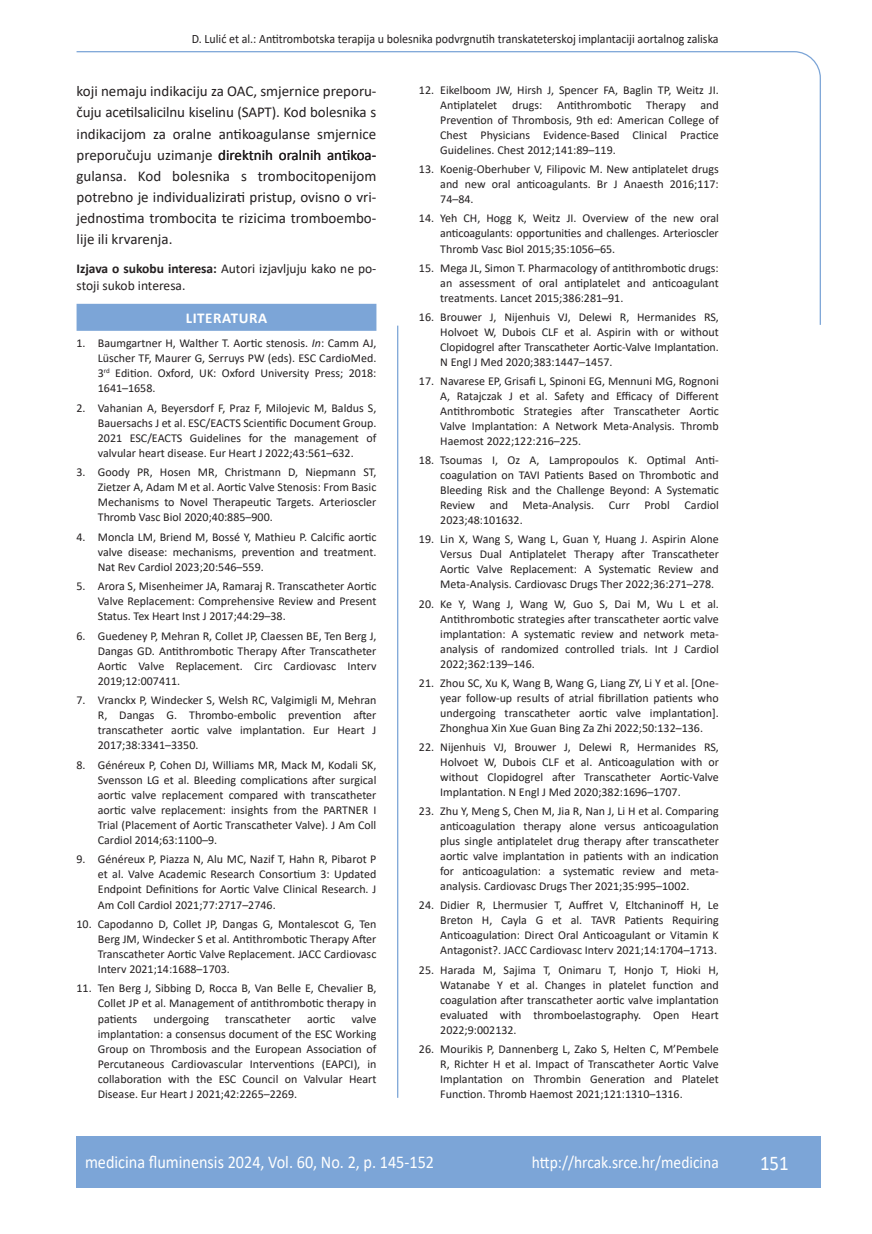
<style>
.page{position:relative;width:872px;height:1234px;background:#fff}
.page>*{position:absolute;margin:0;border:0;box-sizing:border-box;transform-origin:0 0}
.t1{font:21px "Calibri";color:#fff;scale:.9 1}
.t2{font:18px "Calibri";color:#fff;scale:.9 1}
.t3{font:17.25px "Calibri";color:#fff;scale:.9 1}
.osnovni_tekst{font:15px/21px "Calibri";color:#231f20;text-align:justify}
.naslov_ruler{font:700 15px "Calibri";letter-spacing:.04em;color:#fff}
.izjava{font:13.5px/16.5px "Calibri";color:#231f20}
.glava{font:12.75px "Calibri";color:#231f20;scale:.94 1}
.literatura{font:12px/15px "Calibri";color:#231f20;text-align:justify}
.s1{font-weight:700}
.s2{font-style:italic}
</style>
<div class="page">
<svg style="left:76px;top:51px;width:745px;height:275px"></svg>
<hr style="left:397px;top:325px;width:1px;height:772px;background:#7ca5d7">
<div style="left:77px;top:1135px;width:744px;height:51px;background:#7ca5d7"></div>
<div style="left:77px;top:304px;width:299px;height:27px;background:#7ca5d7"></div>
<p class="glava" style="left:192px;top:29px;width:562px">D. Lulić et al.: Antitrombotska terapija u bolesnika podvrgnutih transkateterskoj implantaciji aortalnog zaliska</p>
<p class="osnovni_tekst" style="left:77px;top:80px;width:301px">koji nemaju indikaciju za OAC, smjernice preporu&shy;čuju acetilsalicilnu kiselinu (SAPT). Kod bolesnika s indikacijom za oralne antikoagulanse smjernice preporučuju uzimanje direktnih oralnih antikoa&shy;gulansa. Kod bolesnika s trombocitopenijom potrebno je individualizirati pristup, ovisno o vri&shy;jednostima trombocita te rizicima tromboembo&shy;lije ili krvarenja.</p>
<p class="izjava" style="left:77px;top:260px;width:301px"><span class="s1">Izjava o sukobu interesa:</span> Autori izjavljuju kako ne po&shy;stoji sukob interesa.</p>
<p class="naslov_ruler" style="left:186px;top:307px;width:83px">LITERATURA</p>
<p class="literatura" style="left:98px;top:335px;width:280px;text-indent:-21px">1. Baumgartner H, Walther T. Aortic stenosis. <span class="s2">In</span>: Camm AJ, Lüscher TF, Maurer G, Serruys PW (eds). ESC CardioMed.<br>3<sup>rd</sup> Edition. Oxford, UK: Oxford University Press; 2018:<br>1641–1658.</p>
<p class="literatura" style="left:98px;top:400px;width:280px;text-indent:-21px">2. Vahanian A, Beyersdorf F, Praz F, Milojevic M, Baldus S, Bauersachs J et al. ESC/EACTS Scientific Document Group.<br>2021 ESC/EACTS Guidelines for the management of valvular heart disease. Eur Heart J 2022;43:561–632.</p>
<p class="literatura" style="left:98px;top:464px;width:280px;text-indent:-21px">3. Goody PR, Hosen MR, Christmann D, Niepmann ST, Zietzer A, Adam M et al. Aortic Valve Stenosis: From Basic Mechanisms to Novel Therapeutic Targets. Arterioscler Thromb Vasc Biol 2020;40:885–900.</p>
<p class="literatura" style="left:98px;top:529px;width:280px;text-indent:-21px">4. Moncla LM, Briend M, Bossé Y, Mathieu P. Calcific aortic valve disease: mechanisms, prevention and treatment.<br>Nat Rev Cardiol 2023;20:546–559.</p>
<p class="literatura" style="left:98px;top:578px;width:280px;text-indent:-21px">5. Arora S, Misenheimer JA, Ramaraj R. Transcatheter Aortic Valve Replacement: Comprehensive Review and Present Status. Tex Heart Inst J 2017;44:29–38.</p>
<p class="literatura" style="left:98px;top:627px;width:280px;text-indent:-21px">6. Guedeney P, Mehran R, Collet JP, Claessen BE, Ten Berg J, Dangas GD. Antithrombotic Therapy After Transcatheter Aortic Valve Replacement. Circ Cardiovasc Interv 2019;12:007411.</p>
<p class="literatura" style="left:98px;top:692px;width:280px;text-indent:-21px">7. Vranckx P, Windecker S, Welsh RC, Valgimigli M, Mehran R, Dangas G. Thrombo-embolic prevention after transcatheter aortic valve implantation. Eur Heart J 2017;38:3341–3350.</p>
<p class="literatura" style="left:98px;top:756px;width:280px;text-indent:-21px">8. Généreux P, Cohen DJ, Williams MR, Mack M, Kodali SK, Svensson LG et al. Bleeding complications after surgical aortic valve replacement compared with transcatheter aortic valve replacement: insights from the PARTNER I Trial (Placement of Aortic Transcatheter Valve). J Am Coll Cardiol 2014;63:1100–9.</p>
<p class="literatura" style="left:98px;top:851px;width:280px;text-indent:-21px">9. Généreux P, Piazza N, Alu MC, Nazif T, Hahn R, Pibarot P et al. Valve Academic Research Consortium 3: Updated Endpoint Definitions for Aortic Valve Clinical Research. J Am Coll Cardiol 2021;77:2717–2746.</p>
<p class="literatura" style="left:98px;top:915px;width:280px;text-indent:-21px">10. Capodanno D, Collet JP, Dangas G, Montalescot G, Ten Berg JM, Windecker S et al. Antithrombotic Therapy After Transcatheter Aortic Valve Replacement. JACC Cardiovasc Interv 2021;14:1688–1703.</p>
<p class="literatura" style="left:98px;top:980px;width:280px;text-indent:-21px">11. Ten Berg J, Sibbing D, Rocca B, Van Belle E, Chevalier B, Collet JP et al. Management of antithrombotic therapy in patients</p>
<p class="literatura" style="left:98px;top:1010px;width:280px;text-indent:253px">valve implantation: a consensus document of the ESC Working Group on Thrombosis and the European Association of Percutaneous Cardiovascular Interventions (EAPCI), in collaboration with the ESC Council on Valvular Heart Disease. Eur Heart J 2021;42:2265–2269.</p>
<p class="literatura" style="left:154px;top:1010px;width:57px">undergoing</p>
<p class="literatura" style="left:225px;top:1010px;width:67px">transcatheter</p>
<p class="literatura" style="left:307px;top:1010px;width:30px">aortic</p>
<p class="literatura" style="left:440px;top:82px;width:280px;text-indent:-21px">12. Eikelboom JW, Hirsh J, Spencer FA, Baglin TP, Weitz JI.<br>Antiplatelet drugs: Antithrombotic Therapy and Prevention of Thrombosis, 9th ed: American College of Chest Physicians Evidence-Based Clinical Practice Guidelines. Chest 2012;141:89–119.</p>
<p class="literatura" style="left:440px;top:161px;width:280px;text-indent:-21px">13. Koenig-Oberhuber V, Filipovic M. New antiplatelet drugs and new oral anticoagulants. Br J Anaesth 2016;117:<br>74–84.</p>
<p class="literatura" style="left:440px;top:211px;width:280px;text-indent:-21px">14. Yeh CH, Hogg K, Weitz JI. Overview of the new oral anticoagulants: opportunities and challenges. Arterioscler Thromb Vasc Biol 2015;35:1056–65.</p>
<p class="literatura" style="left:440px;top:260px;width:280px;text-indent:-21px">15. Mega JL, Simon T. Pharmacology of antithrombotic drugs: an assessment of oral antiplatelet and anticoagulant treatments. Lancet 2015;386:281–91.</p>
<p class="literatura" style="left:440px;top:309px;width:280px;text-indent:-21px">16. Brouwer J, Nijenhuis VJ, Delewi R, Hermanides RS, Holvoet W, Dubois CLF et al. Aspirin with or without Clopidogrel after Transcatheter Aortic-Valve Implantation.<br>N Engl J Med 2020;383:1447–1457.</p>
<p class="literatura" style="left:440px;top:373px;width:280px;text-indent:-21px">17. Navarese EP, Grisafi L, Spinoni EG, Mennuni MG, Rognoni A, Ratajczak J et al. Safety and Efficacy of Different Antithrombotic Strategies after Transcatheter Aortic Valve Implantation: A Network Meta-Analysis. Thromb Haemost 2022;122:216–225.</p>
<p class="literatura" style="left:440px;top:452px;width:280px;text-indent:-21px">18. Tsoumas I, Oz A, Lampropoulos K. Optimal Anti&shy;coagulation on TAVI Patients Based on Thrombotic and Bleeding Risk and the Challenge Beyond: A Systematic Review and Meta-Analysis. Curr Probl Cardiol 2023;48:101632.</p>
<p class="literatura" style="left:440px;top:531px;width:280px;text-indent:-21px">19. Lin X, Wang S, Wang L, Guan Y, Huang J. Aspirin Alone Versus Dual Antiplatelet Therapy after Transcatheter Aortic Valve Replacement: A Systematic Review and Meta-Analysis. Cardiovasc Drugs Ther 2022;36:271–278.</p>
<p class="literatura" style="left:440px;top:595px;width:280px;text-indent:-21px">20. Ke Y, Wang J, Wang W, Guo S, Dai M, Wu L et al.<br>Antithrombotic strategies after transcatheter aortic valve implantation: A systematic review and network meta&shy;analysis of randomized controlled trials. Int J Cardiol 2022;362:139–146.</p>
<p class="literatura" style="left:440px;top:674px;width:280px;text-indent:-21px">21. Zhou SC, Xu K, Wang B, Wang G, Liang ZY, Li Y et al. [One&shy;year follow-up results of atrial fibrillation patients who undergoing transcatheter aortic valve implantation].<br>Zhonghua Xin Xue Guan Bing Za Zhi 2022;50:132–136.</p>
<p class="literatura" style="left:440px;top:739px;width:280px;text-indent:-21px">22. Nijenhuis VJ, Brouwer J, Delewi R, Hermanides RS, Holvoet W, Dubois CLF et al. Anticoagulation with or without Clopidogrel after Transcatheter Aortic-Valve Implantation. N Engl J Med 2020;382:1696–1707.</p>
<p class="literatura" style="left:440px;top:803px;width:280px;text-indent:-21px">23. Zhu Y, Meng S, Chen M, Jia R, Nan J, Li H et al. Comparing anticoagulation therapy alone versus anticoagulation plus single antiplatelet drug therapy after transcatheter aortic valve implantation in patients with an indication for anticoagulation: a systematic review and meta&shy;analysis. Cardiovasc Drugs Ther 2021;35:995–1002.</p>
<p class="literatura" style="left:440px;top:897px;width:280px;text-indent:-21px">24. Didier R, Lhermusier T, Auffret V, Eltchaninoff H, Le Breton H, Cayla G et al. TAVR Patients Requiring Anticoagulation: Direct Oral Anticoagulant or Vitamin K Antagonist?. JACC Cardiovasc Interv 2021;14:1704–1713.</p>
<p class="literatura" style="left:440px;top:961px;width:280px;text-indent:-21px">25. Harada M, Sajima T, Onimaru T, Honjo T, Hioki H, Watanabe Y et al. Changes in platelet function and coagulation after transcatheter aortic valve implantation evaluated with thromboelastography. Open Heart 2022;9:002132.</p>
<p class="literatura" style="left:440px;top:1040px;width:280px;text-indent:-21px">26. Mourikis P, Dannenberg L, Zako S, Helten C, M’Pembele R, Richter H et al. Impact of Transcatheter Aortic Valve Implantation on Thrombin Generation and Platelet Function. Thromb Haemost 2021;121:1310–1316.</p>
<p class="t2" style="left:85px;top:1149px;width:389px">medicina fluminensis 2024, Vol. 60, No. 2, p. 145-152</p>
<p class="t3" style="left:532px;top:1150px;width:209px">http://hrcak.srce.hr/medicina</p>
<p class="t1" style="left:760px;top:1147px;width:33px">151</p>
</div>
